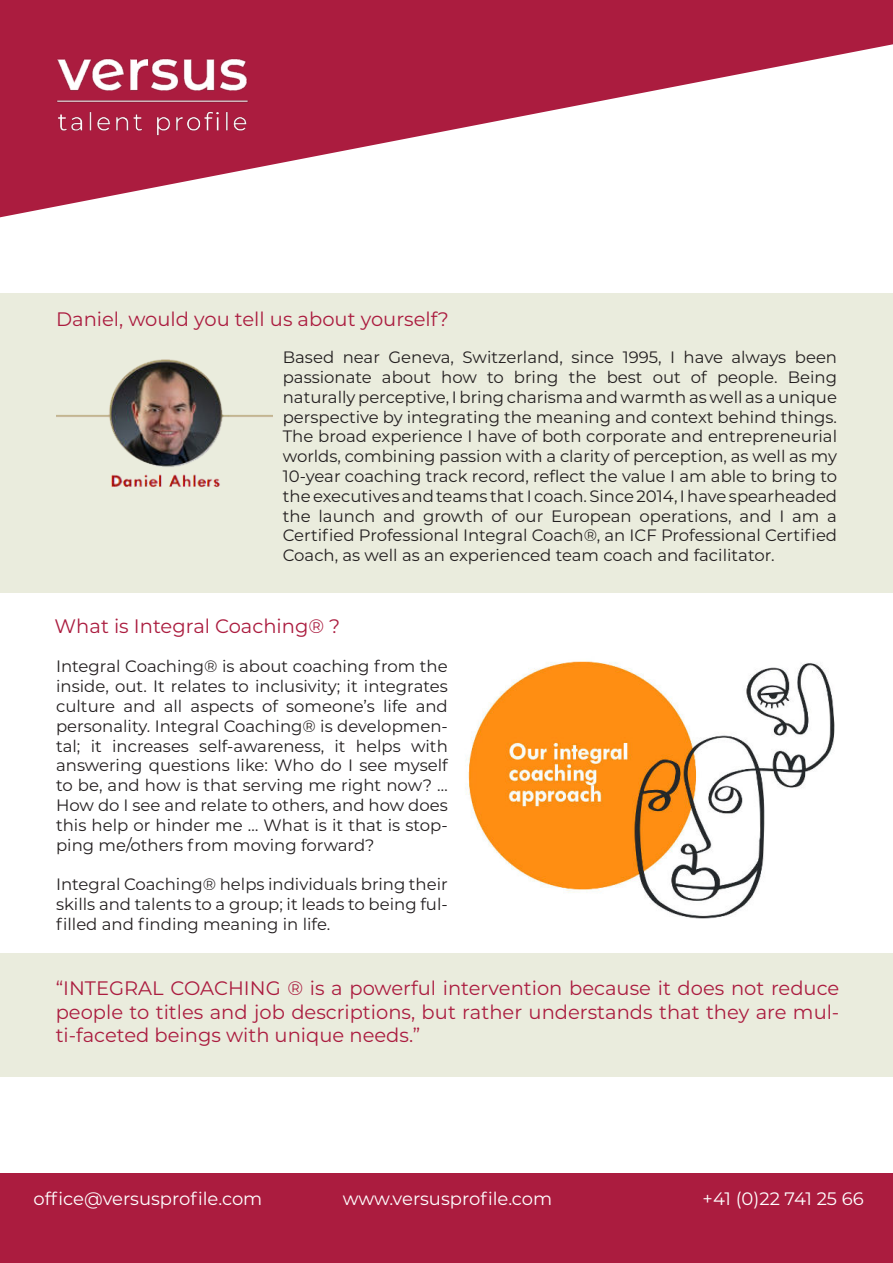
<style>
.page{position:relative;width:893px;height:1263px;background:#fff}
.page>*{position:absolute;margin:0;border:0;box-sizing:border-box;transform-origin:0 0}
.t1{font:19.5px/23.4px "Montserrat";color:#ab1c3f;text-align:justify}
.t2{font:18px "Montserrat";color:#fff}
.t3{font:16.5px/19.8px "Montserrat";color:#231f20;text-align:justify}
</style>
<div class="page">
<svg style="left:0;top:0;width:893px;height:217px;fill:#ab1c3f"></svg>
<div style="left:0;top:1174px;width:893px;height:89px;background:#ab1c3f"></div>
<img style="left:54px;top:56px;width:195px;height:84px">
<div style="left:0;top:293px;width:893px;height:300px;background:#eaecdd"></div>
<img style="left:56px;top:359px;width:216px;height:128px">
<img style="left:466px;top:661px;width:369px;height:257px">
<div style="left:0;top:953px;width:893px;height:124px;background:#eaecdd"></div>
<p class="t1" style="left:56px;top:308px;width:394px">Daniel, would you tell us about yourself?</p>
<p class="t3" style="left:283px;top:348px;width:556px">Based near Geneva, Switzerland, since 1995, I have always been passionate about how to bring the best out of people. Being naturally perceptive, I bring charisma and warmth as well as a unique perspective by integrating the meaning and context behind things.<br>The broad experience I have of both corporate and entrepreneurial worlds, combining passion with a clarity of perception, as well as my 10-year coaching track record, reflect the value I am able to bring to the executives and teams that I coach. Since 2014, I have spearheaded the launch and growth of our European operations, and I am a Certified Professional Integral Coach®, an ICF Professional Certified Coach, as well as an experienced team coach and facilitator.</p>
<p class="t1" style="left:55px;top:615px;width:287px">What is Integral Coaching® ?</p>
<p class="t3" style="left:56px;top:657px;width:393px">Integral Coaching® is about coaching from the inside, out. It relates to inclusivity; it integrates culture and all aspects of someone’s life and personality. Integral Coaching® is developmen&shy;tal; it increases self-awareness, it helps with answering questions like: Who do I see myself to be, and how is that serving me right now? … How do I see and relate to others, and how does this help or hinder me … What is it that is stop&shy;ping me/others from moving forward?</p>
<p class="t3" style="left:56px;top:875px;width:393px">Integral Coaching® helps individuals bring their skills and talents to a group; it leads to being ful&shy;filled and finding meaning in life.</p>
<p class="t1" style="left:56px;top:977px;width:785px">“INTEGRAL COACHING ® is a powerful intervention because it does not reduce people to titles and job descriptions, but rather understands that they are mul&shy;ti-faceted beings with unique needs.”</p>
<p class="t2" style="left:343px;top:1190px;width:211px">www.versusprofile.com</p>
<p class="t2" style="left:33px;top:1190px;width:230px">office@versusprofile.com</p>
<p class="t2" style="left:702px;top:1190px;width:163px">+41 (0)22 741 25 66</p>
</div>
